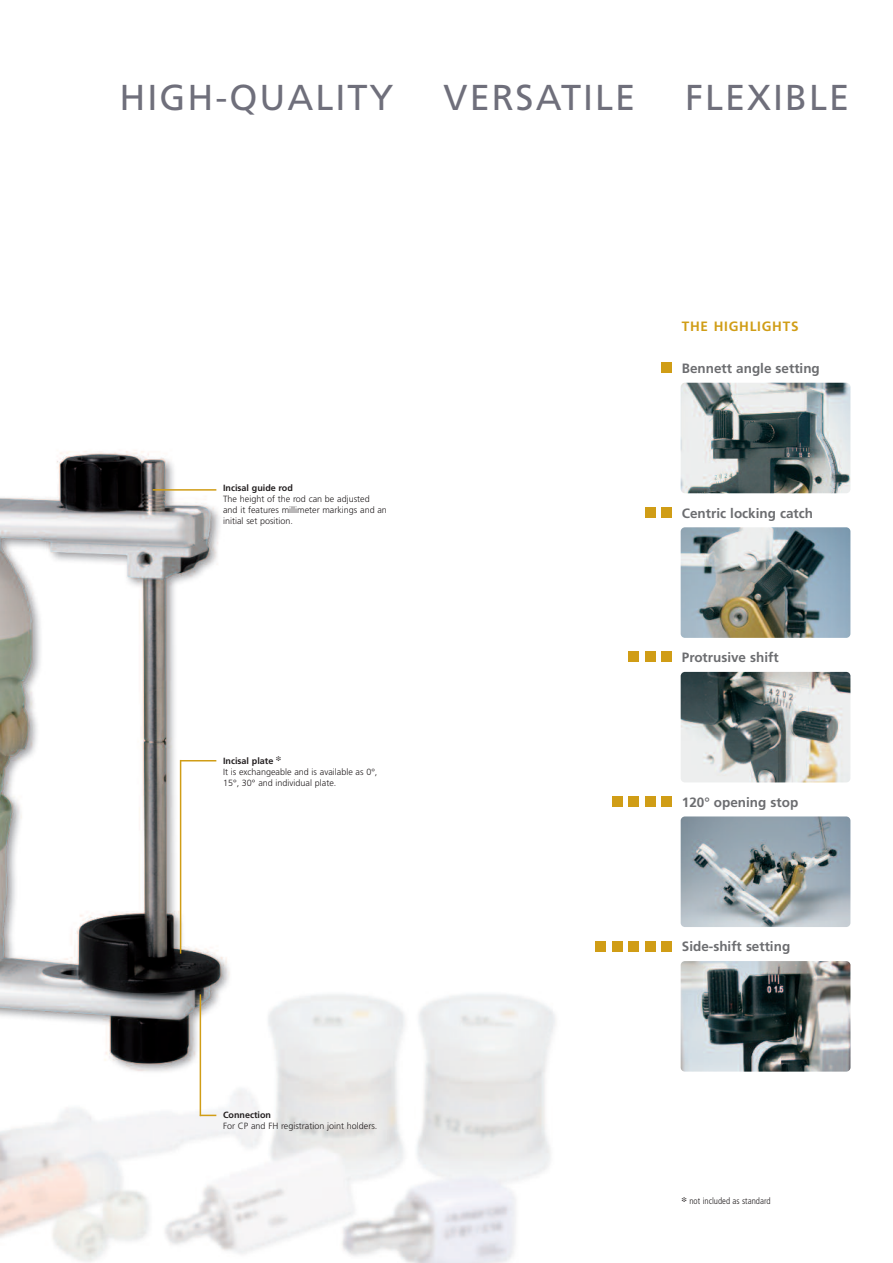
<style>
.page{position:relative;width:893px;height:1263px;background:#fff}
.page>*{position:absolute;margin:0;border:0;box-sizing:border-box;transform-origin:0 0}
.t1{font:36px "Frutiger";letter-spacing:.055em;color:#6f6f7b}
.t2{font:700 13.5px "Frutiger";color:#6c6d70}
.t3{font:700 13.5px "Frutiger";letter-spacing:.055em;color:#d09d16}
.t4{font:300 9px/11.1px "Frutiger";color:#231f20}
.t5{font:700 9px "Frutiger";color:#231f20}
.t6{font:300 condensed 9px "Frutiger";color:#231f20}
.s1{font-weight:700}
</style>
<div class="page">
<img style="left:0;top:392px;width:851px;height:871px">
<svg style="left:201px;top:1115px;width:15px;height:1px"></svg>
<hr style="left:200px;top:994px;width:1px;height:122px;background:#d09d16">
<hr style="left:180px;top:760px;width:36px;height:1px;background:#d09d16">
<hr style="left:153px;top:489px;width:63px;height:2px;background:#d09d16">
<img style="left:681px;top:527px;width:169px;height:111px;border-radius:4px">
<img style="left:681px;top:672px;width:169px;height:110px;border-radius:4px">
<img style="left:681px;top:961px;width:169px;height:110px;border-radius:4px">
<div style="left:661px;top:362px;width:11px;height:11px;background:#d09d16"></div>
<div style="left:612px;top:796px;width:10px;height:11px;background:#d09d16"></div>
<div style="left:628px;top:796px;width:11px;height:11px;background:#d09d16"></div>
<div style="left:645px;top:796px;width:10px;height:11px;background:#d09d16"></div>
<div style="left:661px;top:796px;width:11px;height:11px;background:#d09d16"></div>
<hr style="left:180px;top:760px;width:1px;height:193px;background:#d09d16">
<div style="left:645px;top:507px;width:10px;height:11px;background:#d09d16"></div>
<div style="left:661px;top:507px;width:11px;height:11px;background:#d09d16"></div>
<img style="left:681px;top:383px;width:169px;height:110px;border-radius:4px">
<div style="left:628px;top:652px;width:11px;height:10px;background:#d09d16"></div>
<div style="left:645px;top:652px;width:10px;height:10px;background:#d09d16"></div>
<div style="left:661px;top:652px;width:11px;height:10px;background:#d09d16"></div>
<img style="left:681px;top:816px;width:169px;height:111px;border-radius:4px">
<div style="left:612px;top:941px;width:10px;height:10px;background:#d09d16"></div>
<div style="left:628px;top:941px;width:11px;height:10px;background:#d09d16"></div>
<div style="left:645px;top:941px;width:10px;height:10px;background:#d09d16"></div>
<div style="left:661px;top:941px;width:11px;height:10px;background:#d09d16"></div>
<div style="left:595px;top:941px;width:11px;height:10px;background:#d09d16"></div>
<h1 class="t1" style="left:120px;top:83px;width:275px">HIGH-QUALITY</h1>
<h1 class="t1" style="left:444px;top:83px;width:193px">VERSATILE</h1>
<h1 class="t1" style="left:685px;top:83px;width:166px">FLEXIBLE</h1>
<h2 class="t3" style="left:682px;top:320px;width:118px">THE HIGHLIGHTS</h2>
<p class="t5" style="left:223px;top:485px;width:71px">Incisal guide rod</p>
<p class="t4" style="left:223px;top:494px;width:165px">The height of the rod can be adjusted<br>and it features millimeter markings and an initial set position.</p>
<p class="t4" style="left:223px;top:756px;width:156px"><span class="s1">Incisal plate</span> ❉<br>It is exchangeable and is available as 0°,<br>15°, 30° and individual plate.</p>
<p class="t5" style="left:223px;top:1111px;width:49px">Connection</p>
<p class="t4" style="left:223px;top:1121px;width:156px">For CP and FH registration joint holders.</p>
<h2 class="t2" style="left:682px;top:363px;width:140px">Bennett angle setting</h2>
<h2 class="t2" style="left:682px;top:507px;width:133px">Centric locking catch</h2>
<h2 class="t2" style="left:682px;top:652px;width:98px">Protrusive shift</h2>
<h2 class="t2" style="left:682px;top:797px;width:118px">120° opening stop</h2>
<h2 class="t2" style="left:682px;top:941px;width:110px">Side-shift setting</h2>
<p class="t6" style="left:682px;top:1197px;width:90px">❉ not included as standard</p>
</div>
